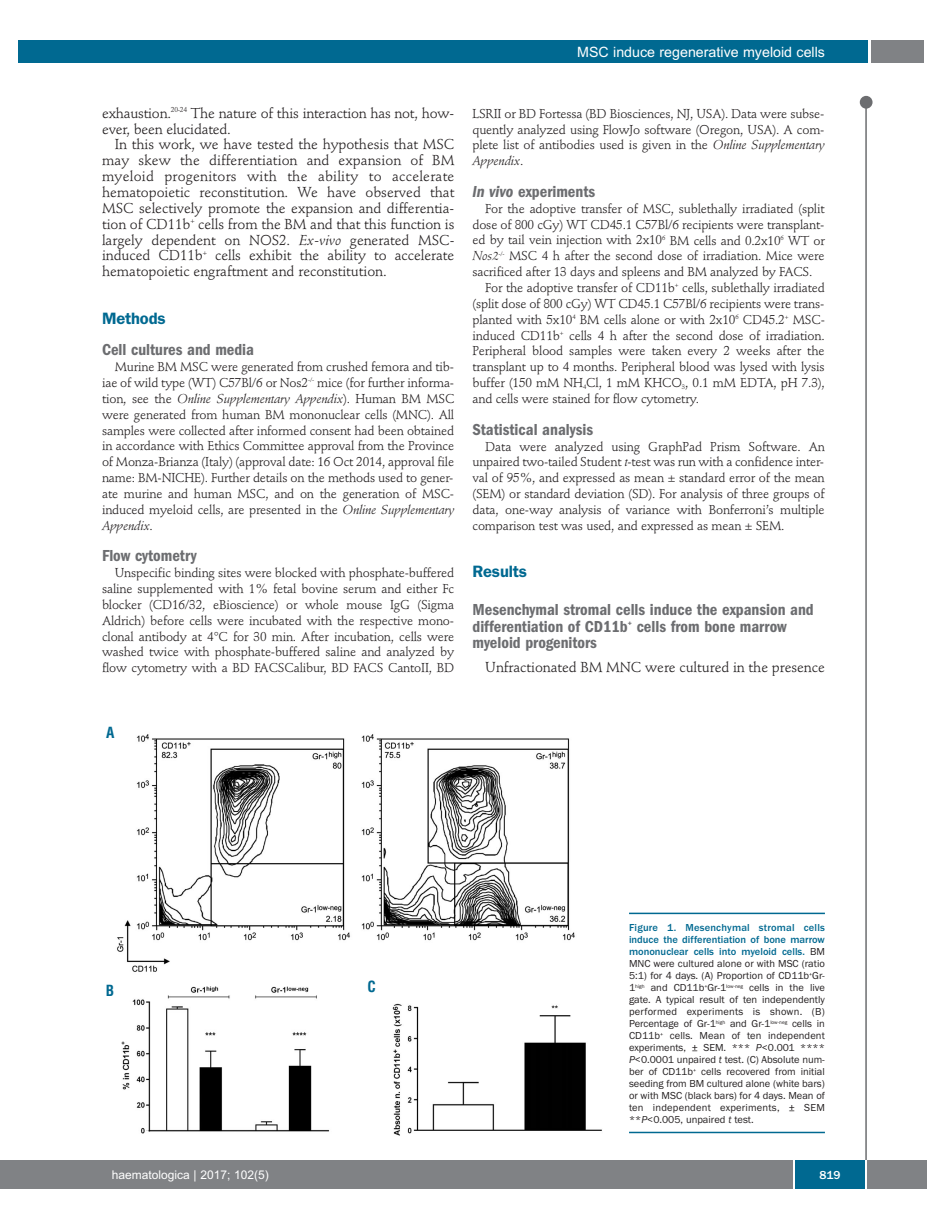
<style>
.page{position:relative;width:927px;height:1225px;background:#fff}
.page>*{position:absolute;margin:0;border:0;box-sizing:border-box;transform-origin:0 0}
.t1{font:600 condensed 16.5px/16.5px "Franklin Gothic";color:#6c6d70}
.t2{font:600 16.5px "Franklin Gothic";letter-spacing:-.01em;color:#006991}
.t3{font:700 condensed 15px "Helvetica";color:#006991}
.t4{font:14.25px/15.9px "Stempel Schneidler";letter-spacing:-.005em;color:#231f20}
.t5{font:14.25px "Arial";color:#fff}
.t6{font:12.75px/15.9px "Stempel Schneidler";letter-spacing:-.015em;color:#231f20;text-align:justify}
.t7{font:12px "Arial";color:#fff}
.t8{font:500 12px "Franklin Gothic";color:#fff}
.t9{font:10.5px/12px "Franklin Gothic";letter-spacing:.02em;color:#231f20;text-align:justify}
.s1{font-style:italic}
.s2{font-weight:500;color:#006991}
</style>
<div class="page">
<div style="left:860px;top:96px;width:12px;height:13px;background:#6c6d70;border-radius:50%"></div>
<hr style="left:865px;top:98px;width:2px;height:1062px;background:#6c6d70">
<div style="left:871px;top:40px;width:52px;height:22px;background:#808285"></div>
<div style="left:18px;top:40px;width:849px;height:22px;background:#006991"></div>
<div style="left:17px;top:1160px;width:910px;height:28px;background:#808285"></div>
<div style="left:795px;top:1160px;width:70px;height:28px;background:#006991"></div>
<hr style="left:793px;top:1160px;width:2px;height:28px;background:#fff">
<hr style="left:865px;top:1160px;width:2px;height:28px;background:#fff">
<div style="left:0;top:1160px;width:17px;height:28px;background:#808285"></div>
<img style="left:117px;top:734px;width:485px;height:402px">
<hr style="left:629px;top:912px;width:196px;height:2px;background:#006991">
<hr style="left:629px;top:1131px;width:196px;height:2px;background:#006991">
<p class="t5" style="left:577px;top:44px;width:249px">MSC induce regenerative myeloid cells</p>
<p class="t4" style="left:102px;top:106px;width:354px">exhaustion.<sup>20-24</sup> The nature of this interaction has not, how&shy;ever, been elucidated.</p>
<p class="t4" style="left:102px;top:138px;width:354px;text-align:justify;text-indent:13px">In this work, we have tested the hypothesis that MSC may skew the differentiation and expansion of BM myeloid progenitors with the ability to accelerate hematopoietic reconstitution. We have observed that MSC selectively promote the expansion and differentia&shy;tion of CD11b<sup>+</sup> cells from the BM and that this function is largely dependent on NOS2. <span class="s1">Ex-vivo</span> generated MSC&shy;induced CD11b<sup>+</sup> cells exhibit the ability to accelerate hematopoietic engraftment and reconstitution.</p>
<p class="t2" style="left:102px;top:312px;width:65px">Methods</p>
<p class="t1" style="left:102px;top:343px;width:154px">Cell cultures and media</p>
<p class="t6" style="left:102px;top:360px;width:354px;text-indent:13px">Murine BM MSC were generated from crushed femora and tib&shy;iae of wild type (WT) C57Bl/6 or Nos2<sup>-/-</sup> mice (for further informa&shy;tion, see the <span class="s1">Online Supplementary Appendix</span>). Human BM MSC were generated from human BM mononuclear cells (MNC). All samples were collected after informed consent had been obtained in accordance with Ethics Committee approval from the Province of Monza-Brianza (Italy) (approval date: 16 Oct 2014, approval file name: BM-NICHE). Further details on the methods used to gener&shy;ate murine and human MSC, and on the generation of MSC&shy;induced myeloid cells, are presented in the <span class="s1">Online Supplementary Appendix</span>.</p>
<p class="t1" style="left:102px;top:549px;width:96px">Flow cytometry</p>
<p class="t6" style="left:102px;top:566px;width:354px;text-indent:13px">Unspecific binding sites were blocked with phosphate-buffered saline supplemented with 1% fetal bovine serum and either Fc blocker (CD16/32, eBioscience) or whole mouse IgG (Sigma Aldrich) before cells were incubated with the respective mono&shy;clonal antibody at 4°C for 30 min. After incubation, cells were washed twice with phosphate-buffered saline and analyzed by flow cytometry with a BD FACSCalibur, BD FACS CantoII, BD</p>
<p class="t6" style="left:472px;top:107px;width:354px">LSRII or BD Fortessa (BD Biosciences, NJ, USA). Data were subse&shy;quently analyzed using FlowJo software (Oregon, USA). A com&shy;plete list of antibodies used is given in the <span class="s1">Online Supplementary Appendix</span>.</p>
<p class="t1" style="left:472px;top:185px;width:124px"><span class="s1">In vivo</span> experiments</p>
<p class="t6" style="left:485px;top:202px;width:341px">For the adoptive transfer of MSC, sublethally irradiated (split</p>
<p class="t6" style="left:472px;top:217px;width:353px">dose of 800 cGy) WT CD45.1 C57Bl/6 recipients were transplant-</p>
<p class="t6" style="left:472px;top:233px;width:354px">ed by tail vein injection with 2x10<sup>6</sup> BM cells and 0.2x10<sup>6</sup> WT or</p>
<p class="t6" style="left:472px;top:249px;width:354px"><span class="s1">Nos2</span><sup>-/-</sup> MSC 4 h after the second dose of irradiation. Mice were</p>
<p class="t6" style="left:472px;top:265px;width:341px">sacrificed after 13 days and spleens and BM analyzed by FACS.</p>
<p class="t6" style="left:485px;top:281px;width:341px">For the adoptive transfer of CD11b<sup>+</sup> cells, sublethally irradiated</p>
<p class="t6" style="left:472px;top:297px;width:353px">(split dose of 800 cGy) WT CD45.1 C57Bl/6 recipients were trans-</p>
<p class="t6" style="left:472px;top:313px;width:354px">planted with 5x10<sup>4</sup> BM cells alone or with 2x10<sup>6</sup> CD45.2<sup>+</sup> MSC-</p>
<p class="t6" style="left:472px;top:328px;width:354px">induced CD11b<sup>+</sup> cells 4 h after the second dose of irradiation.</p>
<p class="t6" style="left:472px;top:344px;width:354px">Peripheral blood samples were taken every 2 weeks after the</p>
<p class="t6" style="left:472px;top:360px;width:354px">transplant up to 4 months. Peripheral blood was lysed with lysis</p>
<p class="t6" style="left:472px;top:376px;width:354px">buffer (150 mM NH<sub>4</sub>Cl, 1 mM KHCO<sub>3</sub>, 0.1 mM EDTA, pH 7.3),</p>
<p class="t6" style="left:472px;top:392px;width:228px">and cells were stained for flow cytometry.</p>
<p class="t1" style="left:472px;top:422px;width:122px">Statistical analysis</p>
<p class="t6" style="left:472px;top:439px;width:354px;text-indent:13px">Data were analyzed using GraphPad Prism Software. An unpaired two-tailed Student <span class="s1">t</span>-test was run with a confidence inter&shy;val of 95%, and expressed as mean ± standard error of the mean (SEM) or standard deviation (SD). For analysis of three groups of data, one-way analysis of variance with Bonferroni’s multiple comparison test was used, and expressed as mean ± SEM.</p>
<p class="t2" style="left:472px;top:566px;width:56px">Results</p>
<p class="t1" style="left:472px;top:602px;width:343px">Mesenchymal stromal cells induce the expansion and differentiation of CD11b<sup>+</sup> cells from bone marrow myeloid progenitors</p>
<p class="t4" style="left:485px;top:661px;width:341px">Unfractionated BM MNC were cultured in the presence</p>
<p class="t3" style="left:106px;top:724px;width:10px">A</p>
<p class="t3" style="left:106px;top:982px;width:10px">B</p>
<p class="t3" style="left:367px;top:978px;width:10px">C</p>
<p class="t9" style="left:629px;top:921px;width:197px"><span class="s2">Figure 1. Mesenchymal stromal cells induce the differentiation of bone marrow mononuclear cells into myeloid cells.</span> BM MNC were cultured alone or with MSC (ratio 5:1) for 4 days. (A) Proportion of CD11b<sup>+</sup>Gr-1<sup>high</sup> and CD11b<sup>+</sup>Gr-1<sup>low-neg</sup> cells in the live gate. A typical result of ten independently performed experiments is shown. (B)<br>Percentage of Gr-1<sup>high</sup> and Gr-1<sup>low-neg</sup> cells in CD11b<sup>+</sup> cells. Mean of ten independent experiments, ± SEM. *** <span class="s1">P</span>&lt;0.001 **** <span class="s1">P</span>&lt;0.0001 unpaired <span class="s1">t</span> test. (C) Absolute num&shy;ber of CD11b<sup>+</sup> cells recovered from initial seeding from BM cultured alone (white bars) or with MSC (black bars) for 4 days. Mean of ten independent experiments, ± SEM **<span class="s1">P</span>&lt;0.005, unpaired <span class="s1">t</span> test.</p>
<p class="t7" style="left:112px;top:1167px;width:158px">haematologica | 2017; 102(5)</p>
<p class="t8" style="left:819px;top:1167px;width:22px">819</p>
</div>
